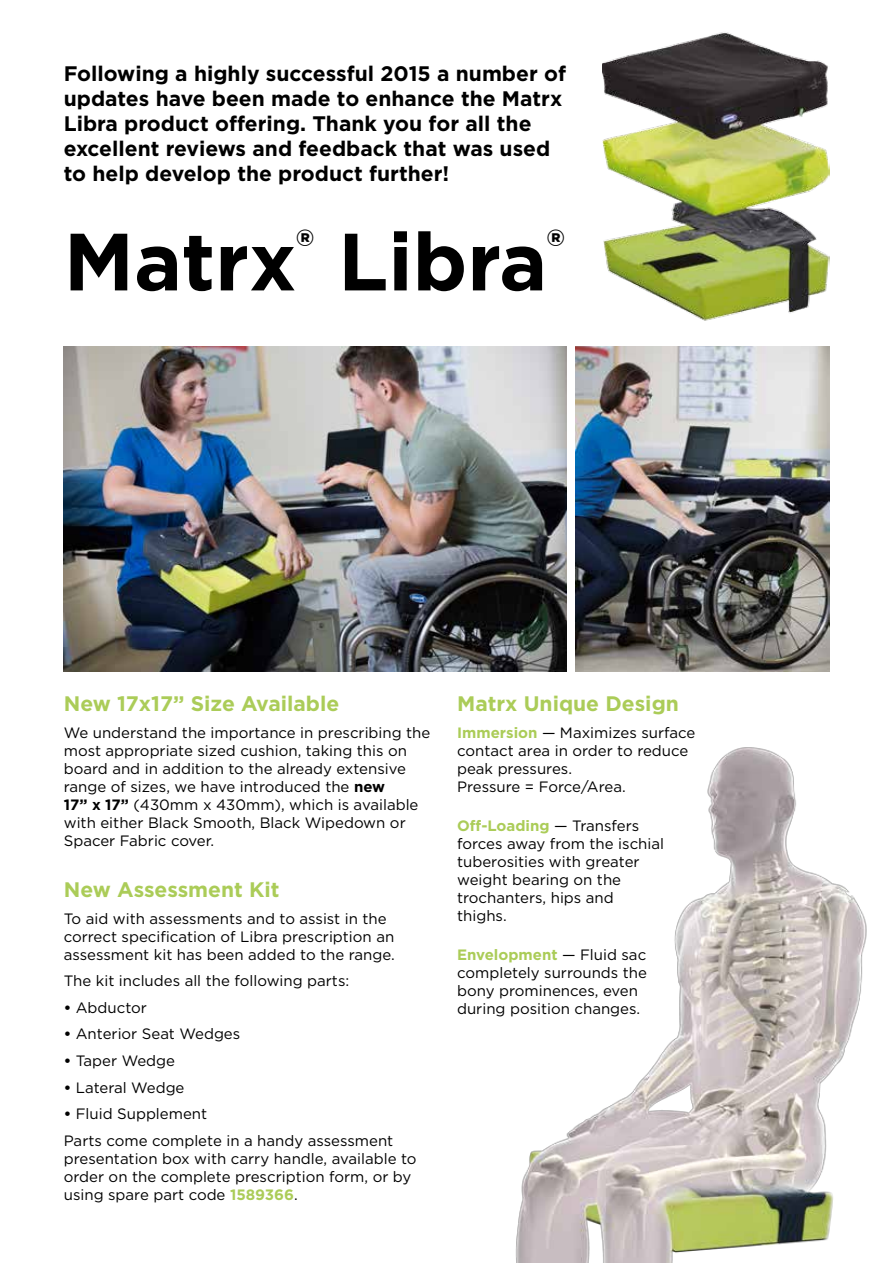
<style>
.page{position:relative;width:893px;height:1263px;background:#fff}
.page>*{position:absolute;margin:0;border:0;box-sizing:border-box;transform-origin:0 0}
.t1{font:700 81px "Gotham";color:#000}
.t2{font:700 21px/25.2px "Gotham";color:#000}
.t3{font:700 21px "Gotham";color:#abcc58}
.t4{font:15px/18px "Gotham";color:#000}
.s1{font-weight:700}
.s2{font-weight:700;color:#abcc58}
</style>
<div class="page">
<img style="left:575px;top:347px;width:254px;height:325px">
<img style="left:602px;top:32px;width:227px;height:289px">
<img style="left:64px;top:347px;width:503px;height:325px">
<img style="left:515px;top:747px;width:352px;height:516px">
<h2 class="t2" style="left:64px;top:60px;width:504px">Following a highly successful 2015 a number of updates have been made to enhance the Matrx Libra product offering. Thank you for all the excellent reviews and feedback that was used to help develop the product further!</h2>
<h1 class="t1" style="left:64px;top:208px;width:502px">Matrx<sup>®</sup> Libra<sup>®</sup></h1>
<h2 class="t3" style="left:64px;top:690px;width:277px">New 17x17” Size Available</h2>
<p class="t4" style="left:64px;top:723px;width:368px">We understand the importance in prescribing the most appropriate sized cushion, taking this on board and in addition to the already extensive range of sizes, we have introduced the <span class="s1">new<br>17” x 17”</span> (430mm x 430mm), which is available with either Black Smooth, Black Wipedown or Spacer Fabric cover.</p>
<h2 class="t3" style="left:64px;top:876px;width:217px">New Assessment Kit</h2>
<p class="t4" style="left:64px;top:909px;width:333px">To aid with assessments and to assist in the correct specification of Libra prescription an assessment kit has been added to the range.</p>
<p class="t4" style="left:64px;top:972px;width:287px">The kit includes all the following parts:</p>
<p class="t4" style="left:64px;top:998px;width:85px"><span class="s1">•</span> Abductor</p>
<p class="t4" style="left:64px;top:1025px;width:178px"><span class="s1">•</span> Anterior Seat Wedges</p>
<p class="t4" style="left:64px;top:1051px;width:113px"><span class="s1">•</span> Taper Wedge</p>
<p class="t4" style="left:64px;top:1078px;width:122px"><span class="s1">•</span> Lateral Wedge</p>
<p class="t4" style="left:64px;top:1100px;width:331px;line-height:26.5px"><span class="s1">•</span> Fluid Supplement<br>Parts come complete in a handy assessment</p>
<p class="t4" style="left:64px;top:1149px;width:354px">presentation box with carry handle, available to order on the complete prescription form, or by using spare part code <span class="s2">1589366</span>.</p>
<h2 class="t3" style="left:457px;top:690px;width:223px">Matrx Unique Design</h2>
<p class="t4" style="left:457px;top:723px;width:240px"><span class="s2">Immersion</span> — Maximizes surface contact area in order to reduce peak pressures.<br>Pressure = Force/Area.</p>
<p class="t4" style="left:457px;top:816px;width:208px"><span class="s2">Off-Loading</span> — Transfers forces away from the ischial tuberosities with greater weight bearing on the trochanters, hips and thighs.</p>
<p class="t4" style="left:457px;top:946px;width:191px"><span class="s2">Envelopment</span> — Fluid sac completely surrounds the bony prominences, even during position changes.</p>
</div>
